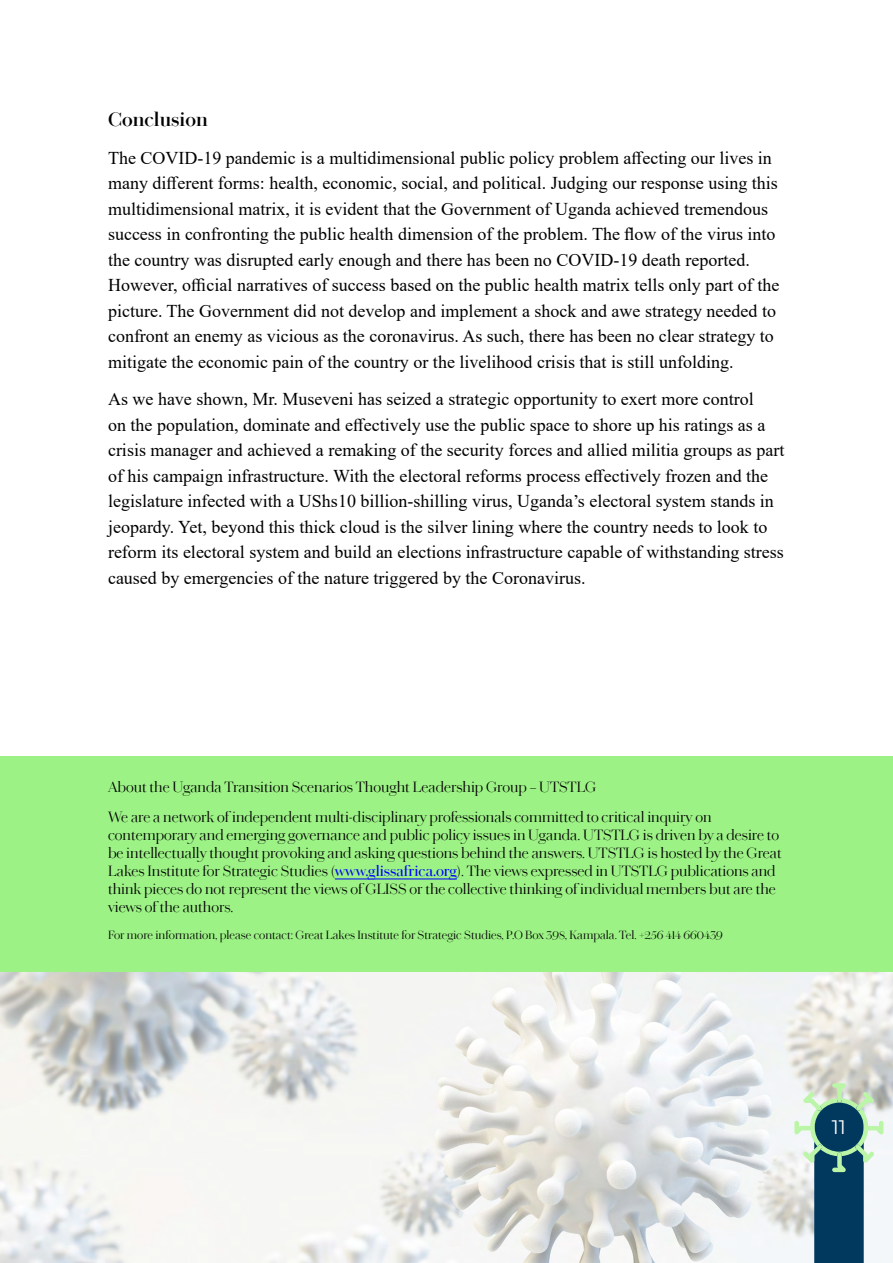
<style>
.page{position:relative;width:893px;height:1263px;background:#fff}
.page>*{position:absolute;margin:0;border:0;box-sizing:border-box;transform-origin:0 0}
.t1{font:600 19.5px "Chiswick Headline Web";color:#000}
.t2{font:19.5px "Montserrat";color:#fff}
.t3{font:18px/25.5px "Times New Roman";color:#000}
.t4{font:300 15px/18px "Chiswick Headline Web";color:#000}
.t5{font:300 12px "Chiswick Headline Web";color:#000}
.s1{font-weight:400;color:#00f}
</style>
<div class="page">
<img style="left:0;top:972px;width:893px;height:291px">
<div style="left:0;top:756px;width:893px;height:216px;background:#9cf285"></div>
<hr style="left:335px;top:879px;width:122px;height:1px;background:#00f">
<svg style="left:794px;top:1083px;width:89px;height:180px"></svg>
<p class="t1" style="left:108px;top:105px;width:101px">Conclusion</p>
<p class="t3" style="left:108px;top:144px;width:673px">The COVID-19 pandemic is a multidimensional public policy problem affecting our lives in many different forms: health, economic, social, and political. Judging our response using this multidimensional matrix, it is evident that the Government of Uganda achieved tremendous success in confronting the public health dimension of the problem. The flow of the virus into the country was disrupted early enough and there has been no COVID-19 death reported.<br>However, official narratives of success based on the public health matrix tells only part of the picture. The Government did not develop and implement a shock and awe strategy needed to confront an enemy as vicious as the coronavirus. As such, there has been no clear strategy to mitigate the economic pain of the country or the livelihood crisis that is still unfolding.</p>
<p class="t3" style="left:108px;top:386px;width:678px">As we have shown, Mr. Museveni has seized a strategic opportunity to exert more control<br>on the population, dominate and effectively use the public space to shore up his ratings as a crisis manager and achieved a remaking of the security forces and allied militia groups as part of his campaign infrastructure. With the electoral reforms process effectively frozen and the legislature infected with a UShs10 billion-shilling virus, Uganda’s electoral system stands in jeopardy. Yet, beyond this thick cloud is the silver lining where the country needs to look to reform its electoral system and build an elections infrastructure capable of withstanding stress caused by emergencies of the nature triggered by the Coronavirus.</p>
<p class="t4" style="left:108px;top:772px;width:605px;line-height:30px">About the Uganda Transition Scenarios Thought Leadership Group – UTSTLG<br>We are a network of independent multi-disciplinary professionals committed to critical inquiry on</p>
<p class="t4" style="left:108px;top:826px;width:675px">contemporary and emerging governance and public policy issues in Uganda. UTSTLG is driven by a desire to be intellectually thought provoking and asking questions behind the answers. UTSTLG is hosted by the Great Lakes Institute for Strategic Studies (<span class="s1">www.glissafrica.org</span>). The views expressed in UTSTLG publications and think pieces do not represent the views of GLISS or the collective thinking of individual members but are the views of the authors.</p>
<p class="t5" style="left:108px;top:926px;width:616px">For more information, please contact: Great Lakes Institute for Strategic Studies, P.O Box 398, Kampala. Tel. +256 414 660439</p>
<p class="t2" style="left:832px;top:1114px;width:16px">11</p>
</div>
